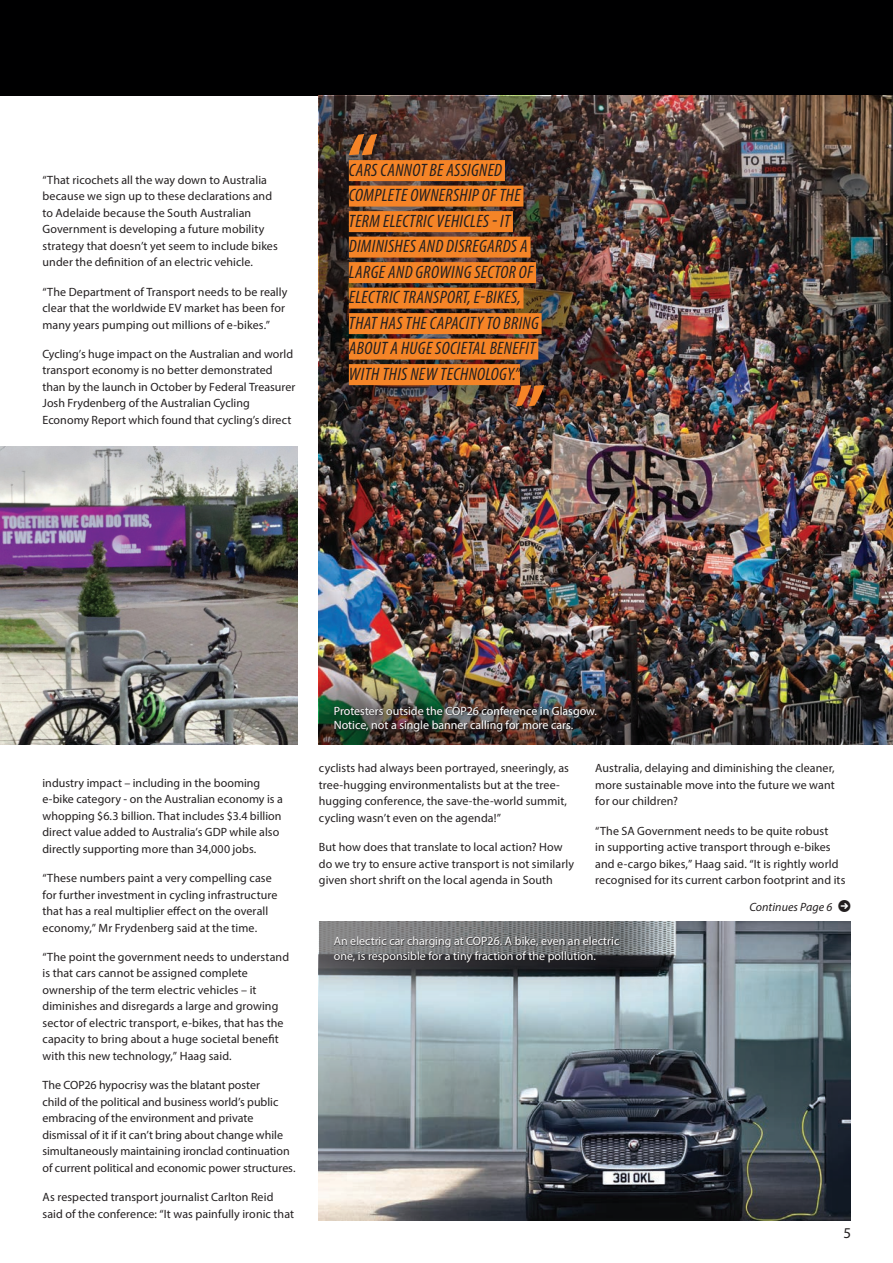
<style>
.page{position:relative;width:893px;height:1263px;background:#fff}
.page>*{position:absolute;margin:0;border:0;box-sizing:border-box;transform-origin:0 0}
.t1{font:italic condensed 18px/25.5px "Myriad Pro";letter-spacing:.02em;color:#231f20}
.t2{font:15px "Myriad Pro";color:#231f20}
.t3{font:12px/16.5px "Myriad Pro";letter-spacing:.005em;color:#231f20}
.t4{font:12px/14.4px "Myriad Pro";color:#fff}
.t5{font:italic 12px "Myriad Pro";letter-spacing:.005em;color:#231f20}
</style>
<div class="page">
<div style="left:0;top:0;width:893px;height:96px;background:#000001"></div>
<img style="left:319px;top:96px;width:574px;height:648px">
<img style="left:319px;top:96px;width:337px;height:346px">
<div style="left:349px;top:160px;width:156px;height:21px;background:#f58427"></div>
<div style="left:349px;top:186px;width:174px;height:21px;background:#f58427"></div>
<div style="left:349px;top:211px;width:164px;height:21px;background:#f58427"></div>
<div style="left:349px;top:237px;width:182px;height:21px;background:#f58427"></div>
<div style="left:349px;top:262px;width:187px;height:21px;background:#f58427"></div>
<div style="left:349px;top:288px;width:174px;height:21px;background:#f58427"></div>
<div style="left:349px;top:313px;width:193px;height:21px;background:#f58427"></div>
<div style="left:349px;top:339px;width:189px;height:21px;background:#f58427"></div>
<div style="left:349px;top:364px;width:171px;height:21px;background:#f58427"></div>
<svg style="left:349px;top:134px;width:28px;height:21px"></svg>
<svg style="left:516px;top:385px;width:28px;height:21px"></svg>
<img style="left:0;top:446px;width:298px;height:298px">
<img style="left:319px;top:921px;width:531px;height:299px">
<svg style="left:319px;top:921px;width:408px;height:82px;background:#8c969b"></svg>
<svg style="left:334px;top:937px;width:287px;height:27px;background:#545456"></svg>
<img style="left:319px;top:662px;width:408px;height:82px">
<img style="left:335px;top:706px;width:263px;height:27px">
<p class="t3" style="left:43px;top:171px;width:237px">“That ricochets all the way down to Australia because we sign up to these declarations and to Adelaide because the South Australian Government is developing a future mobility strategy that doesn’t yet seem to include bikes under the definition of an electric vehicle.</p>
<p class="t3" style="left:43px;top:283px;width:246px">“The Department of Transport needs to be really clear that the worldwide EV market has been for many years pumping out millions of e-bikes.”</p>
<p class="t3" style="left:43px;top:345px;width:254px">Cycling’s huge impact on the Australian and world transport economy is no better demonstrated than by the launch in October by Federal Treasurer Josh Frydenberg of the Australian Cycling Economy Report which found that cycling’s direct</p>
<p class="t1" style="left:349px;top:157px;width:191px">CARS CANNOT BE ASSIGNED<br>COMPLETE OWNERSHIP OF THE<br>TERM ELECTRIC VEHICLES - IT<br>DIMINISHES AND DISREGARDS A<br>LARGE AND GROWING SECTOR OF<br>ELECTRIC TRANSPORT, E-BIKES,<br>THAT HAS THE CAPACITY TO BRING<br>ABOUT A HUGE SOCIETAL BENEFIT<br>WITH THIS NEW TECHNOLOGY.”</p>
<p class="t3" style="left:43px;top:774px;width:242px">industry impact – including in the booming e-bike category - on the Australian economy is a whopping $6.3 billion. That includes $3.4 billion direct value added to Australia’s GDP while also directly supporting more than 34,000 jobs.</p>
<p class="t3" style="left:43px;top:870px;width:236px">“These numbers paint a very compelling case for further investment in cycling infrastructure that has a real multiplier effect on the overall economy,” Mr Frydenberg said at the time.</p>
<p class="t3" style="left:43px;top:948px;width:248px">“The point the government needs to understand is that cars cannot be assigned complete ownership of the term electric vehicles – it diminishes and disregards a large and growing sector of electric transport, e-bikes, that has the capacity to bring about a huge societal benefit with this new technology,” Haag said.</p>
<p class="t3" style="left:43px;top:1077px;width:255px">The COP26 hypocrisy was the blatant poster<br>child of the political and business world’s public embracing of the environment and private dismissal of it if it can’t bring about change while simultaneously maintaining ironclad continuation of current political and economic power structures.</p>
<p class="t3" style="left:43px;top:1188px;width:253px">As respected transport journalist Carlton Reid said of the conference: “It was painfully ironic that</p>
<p class="t4" style="left:334px;top:703px;width:265px">Protesters outside the COP26 conference in Glasgow.<br>Notice, not a single banner calling for more cars.</p>
<p class="t3" style="left:319px;top:760px;width:251px">cyclists had always been portrayed, sneeringly, as tree-hugging environmentalists but at the tree&shy;hugging conference, the save-the-world summit, cycling wasn’t even on the agenda!”</p>
<p class="t3" style="left:319px;top:838px;width:257px">But how does that translate to local action? How do we try to ensure active transport is not similarly given short shrift on the local agenda in South</p>
<p class="t3" style="left:595px;top:760px;width:241px;text-align:justify">Australia, delaying and diminishing the cleaner, more sustainable move into the future we want for our children?</p>
<p class="t3" style="left:595px;top:822px;width:252px">“The SA Government needs to be quite robust<br>in supporting active transport through e-bikes and e-cargo bikes,” Haag said. “It is rightly world recognised for its current carbon footprint and its</p>
<p class="t5" style="left:749px;top:899px;width:85px">Continues Page 6</p>
<p class="t4" style="left:334px;top:934px;width:287px">An electric car charging at COP26. A bike, even an electric one, is responsible for a tiny fraction of the pollution.</p>
<p class="t2" style="left:843px;top:1224px;width:9px">5</p>
</div>
